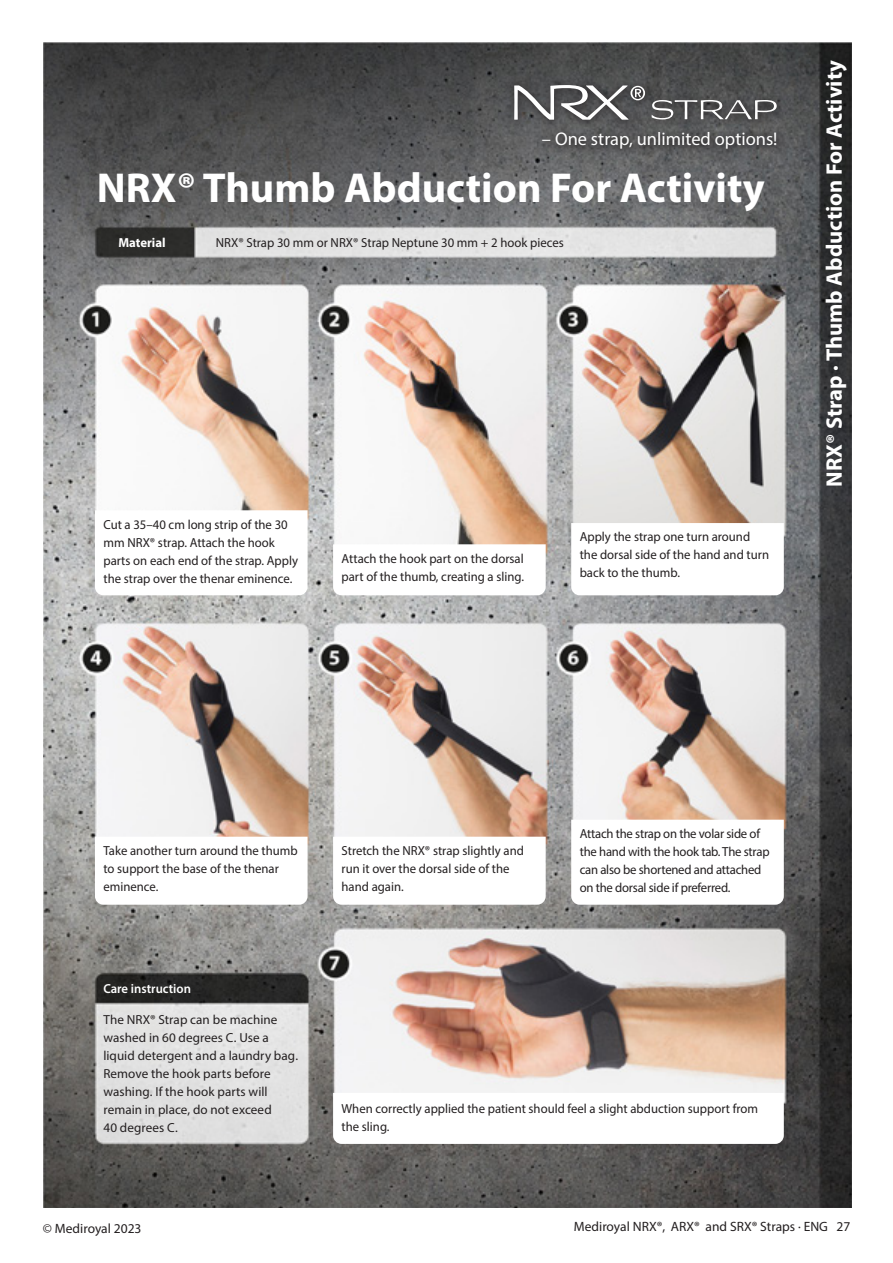
<style>
.page{position:relative;width:893px;height:1263px;background:#fff}
.page>*{position:absolute;margin:0;border:0;box-sizing:border-box;transform-origin:0 0}
.t1{font:700 42px "Myriad Pro";color:#fff}
.t2{font:700 22.5px "Myriad Pro";color:#fff}
.t3{font:18.3px "Myriad Pro";color:#fff}
.t4{font:13.5px "Myriad Pro";color:#231f20}
.t5{font:13.2px/18px "Myriad Pro";color:#231f20}
.t6{font:13.2px/18px "Myriad Pro";letter-spacing:-.02em;color:#231f20}
.t7{font:600 13.2px "Myriad Pro";color:#fff}
.t8{font:700 13.2px "Myriad Pro";color:#fff}
</style>
<div class="page">
<img style="left:43px;top:43px;width:808px;height:1165px">
<svg style="left:95px;top:837px;width:213px;height:68px"></svg>
<svg style="left:333px;top:837px;width:213px;height:68px"></svg>
<svg style="left:571px;top:820px;width:213px;height:85px"></svg>
<svg style="left:95px;top:510px;width:213px;height:85px"></svg>
<svg style="left:333px;top:544px;width:213px;height:51px"></svg>
<svg style="left:571px;top:523px;width:213px;height:72px"></svg>
<svg style="left:333px;top:1093px;width:451px;height:51px"></svg>
<div style="left:536px;top:125px;width:250px;height:33px;background:#231f20;opacity:.7"></div>
<div style="left:507px;top:78px;width:131px;height:51px;background:#231f20;opacity:.7"></div>
<div style="left:645px;top:93px;width:141px;height:36px;background:#231f20;opacity:.7"></div>
<svg style="left:652px;top:100px;width:125px;height:19px;background:#737374"></svg>
<div style="left:624px;top:79px;width:30px;height:31px;background:#231f20;opacity:.7"></div>
<svg style="left:514px;top:85px;width:131px;height:35px"></svg>
<h3 class="t3" style="left:542px;top:128px;width:237px">– One strap, unlimited options!</h3>
<h1 class="t1" style="left:97px;top:160px;width:669px">NRX® Thumb Abduction For Activity</h1>
<p class="t8" style="left:118px;top:234px;width:49px">Material</p>
<p class="t5" style="left:216px;top:233px;width:349px">NRX® Strap 30 mm or NRX® Strap Neptune 30 mm + 2 hook pieces</p>
<p class="t5" style="left:103px;top:515px;width:196px">Cut a 35–40 cm long strip of the 30 mm NRX® strap. Attach the hook parts on each end of the strap. Apply the strap over the thenar eminence.</p>
<p class="t5" style="left:342px;top:549px;width:184px">Attach the hook part on the dorsal part of the thumb, creating a sling.</p>
<p class="t5" style="left:580px;top:528px;width:191px">Apply the strap one turn around the dorsal side of the hand and turn back to the thumb.</p>
<h2 class="t2" style="left:820px;top:487px;width:428px;rotate:-90deg">NRX® Strap · Thumb Abduction For Activity</h2>
<p class="t5" style="left:103px;top:841px;width:196px">Take another turn around the thumb to support the base of the thenar eminence.</p>
<p class="t5" style="left:342px;top:841px;width:184px">Stretch the NRX® strap slightly and run it over the dorsal side of the hand again.</p>
<p class="t6" style="left:580px;top:824px;width:191px">Attach the strap on the volar side of the hand with the hook tab. The strap can also be shortened and attached on the dorsal side if preferred.</p>
<p class="t7" style="left:103px;top:980px;width:89px">Care instruction</p>
<p class="t5" style="left:103px;top:1010px;width:196px">The NRX® Strap can be machine washed in 60 degrees C. Use a liquid detergent and a laundry bag.<br>Remove the hook parts before washing. If the hook parts will remain in place, do not exceed<br>40 degrees C.</p>
<p class="t5" style="left:342px;top:1099px;width:418px">When correctly applied the patient should feel a slight abduction support from the sling.</p>
<p class="t4" style="left:43px;top:1220px;width:100px">© Mediroyal 2023</p>
<p class="t4" style="left:574px;top:1218px;width:278px">Mediroyal NRX®, ARX® and SRX® Straps · ENG 27</p>
</div>
